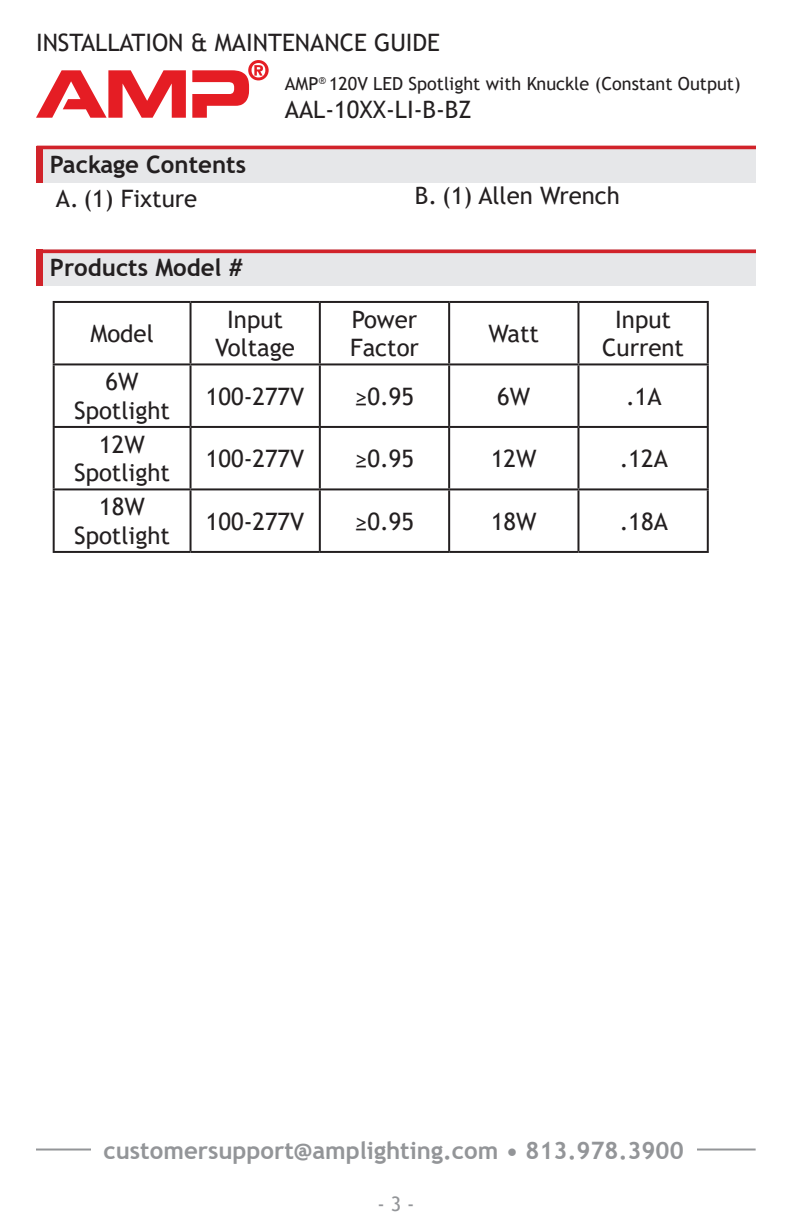
<style>
.page{position:relative;width:792px;height:1224px;background:#fff}
.page>*{position:absolute;margin:0;border:0;box-sizing:border-box;transform-origin:0 0}
.t1{font:24px/28.8px "Trebuchet MS";color:#231f20;text-align:center}
.spec_bullets{font:700 24px "Trebuchet MS";color:#939598}
.Heading_Text{font:700 24px "Trebuchet MS";color:#231f20}
.spec_bullets-2{font:20px "Trebuchet MS";color:#939598}
.t2{font:18px "Trebuchet MS";color:#231f20}
</style>
<div class="page">
<div style="left:43px;top:146px;width:713px;height:37px;background:#e6e7e9"></div>
<div style="left:36px;top:146px;width:7px;height:37px;background:#d1232a"></div>
<div style="left:37px;top:146px;width:719px;height:3px;border:2px solid #d1232a"></div>
<hr style="left:36px;top:1149px;width:720px;height:2px;background:#939598">
<div style="left:91px;top:1142px;width:605px;height:17px;background:#fff"></div>
<svg style="left:192px;top:60px;width:77px;height:58px"></svg>
<svg style="left:36px;top:70px;width:150px;height:48px"></svg>
<hr style="left:53px;top:301px;width:138px;height:2px;background:#231f20">
<hr style="left:53px;top:303px;width:2px;height:60px;background:#231f20">
<hr style="left:191px;top:301px;width:129px;height:2px;background:#231f20">
<hr style="left:190px;top:303px;width:2px;height:60px;background:#231f20">
<hr style="left:320px;top:301px;width:129px;height:2px;background:#231f20">
<hr style="left:319px;top:303px;width:2px;height:60px;background:#231f20">
<hr style="left:449px;top:301px;width:129px;height:2px;background:#231f20">
<hr style="left:448px;top:303px;width:2px;height:60px;background:#231f20">
<hr style="left:578px;top:301px;width:131px;height:2px;background:#231f20">
<hr style="left:577px;top:303px;width:2px;height:60px;background:#231f20">
<hr style="left:707px;top:303px;width:2px;height:60px;background:#231f20">
<hr style="left:53px;top:363px;width:138px;height:2px;background:#231f20">
<hr style="left:53px;top:365px;width:2px;height:61px;background:#231f20">
<hr style="left:191px;top:363px;width:129px;height:2px;background:#231f20">
<hr style="left:190px;top:365px;width:2px;height:61px;background:#231f20">
<hr style="left:320px;top:363px;width:129px;height:2px;background:#231f20">
<hr style="left:319px;top:365px;width:2px;height:61px;background:#231f20">
<hr style="left:449px;top:363px;width:129px;height:2px;background:#231f20">
<hr style="left:448px;top:365px;width:2px;height:61px;background:#231f20">
<hr style="left:578px;top:363px;width:131px;height:2px;background:#231f20">
<hr style="left:577px;top:365px;width:2px;height:61px;background:#231f20">
<hr style="left:707px;top:365px;width:2px;height:61px;background:#231f20">
<hr style="left:53px;top:426px;width:138px;height:2px;background:#231f20">
<hr style="left:53px;top:428px;width:2px;height:60px;background:#231f20">
<hr style="left:191px;top:426px;width:129px;height:2px;background:#231f20">
<hr style="left:190px;top:428px;width:2px;height:60px;background:#231f20">
<hr style="left:320px;top:426px;width:129px;height:2px;background:#231f20">
<hr style="left:319px;top:428px;width:2px;height:60px;background:#231f20">
<hr style="left:449px;top:426px;width:129px;height:2px;background:#231f20">
<hr style="left:448px;top:428px;width:2px;height:60px;background:#231f20">
<hr style="left:578px;top:426px;width:131px;height:2px;background:#231f20">
<hr style="left:577px;top:428px;width:2px;height:60px;background:#231f20">
<hr style="left:707px;top:428px;width:2px;height:60px;background:#231f20">
<hr style="left:53px;top:488px;width:138px;height:2px;background:#231f20">
<hr style="left:53px;top:490px;width:2px;height:61px;background:#231f20">
<hr style="left:191px;top:488px;width:129px;height:2px;background:#231f20">
<hr style="left:190px;top:490px;width:2px;height:61px;background:#231f20">
<hr style="left:320px;top:488px;width:129px;height:2px;background:#231f20">
<hr style="left:319px;top:490px;width:2px;height:61px;background:#231f20">
<hr style="left:449px;top:488px;width:129px;height:2px;background:#231f20">
<hr style="left:448px;top:490px;width:2px;height:61px;background:#231f20">
<hr style="left:578px;top:488px;width:131px;height:2px;background:#231f20">
<hr style="left:577px;top:490px;width:2px;height:61px;background:#231f20">
<hr style="left:707px;top:490px;width:2px;height:61px;background:#231f20">
<hr style="left:53px;top:551px;width:138px;height:2px;background:#231f20">
<hr style="left:191px;top:551px;width:129px;height:2px;background:#231f20">
<hr style="left:320px;top:551px;width:129px;height:2px;background:#231f20">
<hr style="left:449px;top:551px;width:129px;height:2px;background:#231f20">
<hr style="left:578px;top:551px;width:131px;height:2px;background:#231f20">
<div style="left:43px;top:250px;width:713px;height:36px;background:#e6e7e9"></div>
<div style="left:36px;top:250px;width:7px;height:36px;background:#d1232a"></div>
<div style="left:37px;top:250px;width:719px;height:3px;border:2px solid #d1232a"></div>
<p class="t1" style="left:36px;top:28px;width:406px">INSTALLATION &amp; MAINTENANCE GUIDE</p>
<p class="t2" style="left:285px;top:72px;width:457px">AMP<sup>®</sup> 120V LED Spotlight with Knuckle (Constant Output)</p>
<p class="t1" style="left:285px;top:95px;width:188px">AAL-10XX-LI-B-BZ</p>
<p class="Heading_Text" style="left:50px;top:149px;width:198px">Package Contents</p>
<p class="t1" style="left:56px;top:184px;width:143px">A. (1) Fixture</p>
<p class="t1" style="left:415px;top:181px;width:206px">B. (1) Allen Wrench</p>
<p class="Heading_Text" style="left:50px;top:253px;width:194px">Products Model #</p>
<p class="t1" style="left:90px;top:319px;width:65px">Model</p>
<p class="t1" style="left:215px;top:305px;width:81px">Input<br>Voltage</p>
<p class="t1" style="left:350px;top:305px;width:70px;text-align:left">Power<br>Factor</p>
<p class="t1" style="left:488px;top:319px;width:52px">Watt</p>
<p class="t1" style="left:602px;top:305px;width:83px">Input<br>Current</p>
<p class="t1" style="left:74px;top:367px;width:97px">6W<br>Spotlight</p>
<p class="t1" style="left:74px;top:430px;width:97px">12W<br>Spotlight</p>
<p class="t1" style="left:74px;top:492px;width:97px">18W<br>Spotlight</p>
<p class="t1" style="left:206px;top:381px;width:100px">100-277V</p>
<p class="t1" style="left:355px;top:381px;width:61px">≥0.95</p>
<p class="t1" style="left:497px;top:381px;width:35px">6W</p>
<p class="t1" style="left:626px;top:381px;width:37px">.1A</p>
<p class="t1" style="left:206px;top:444px;width:100px">100-277V</p>
<p class="t1" style="left:355px;top:444px;width:61px">≥0.95</p>
<p class="t1" style="left:491px;top:444px;width:47px">12W</p>
<p class="t1" style="left:620px;top:444px;width:50px">.12A</p>
<p class="t1" style="left:206px;top:506px;width:100px">100-277V</p>
<p class="t1" style="left:355px;top:506px;width:61px">≥0.95</p>
<p class="t1" style="left:491px;top:506px;width:47px">18W</p>
<p class="t1" style="left:620px;top:506px;width:50px">.18A</p>
<p class="spec_bullets" style="left:103px;top:1136px;width:582px">customersupport@amplighting.com • 813.978.3900</p>
<p class="spec_bullets-2" style="left:377px;top:1191px;width:39px">- 3 -</p>
</div>
